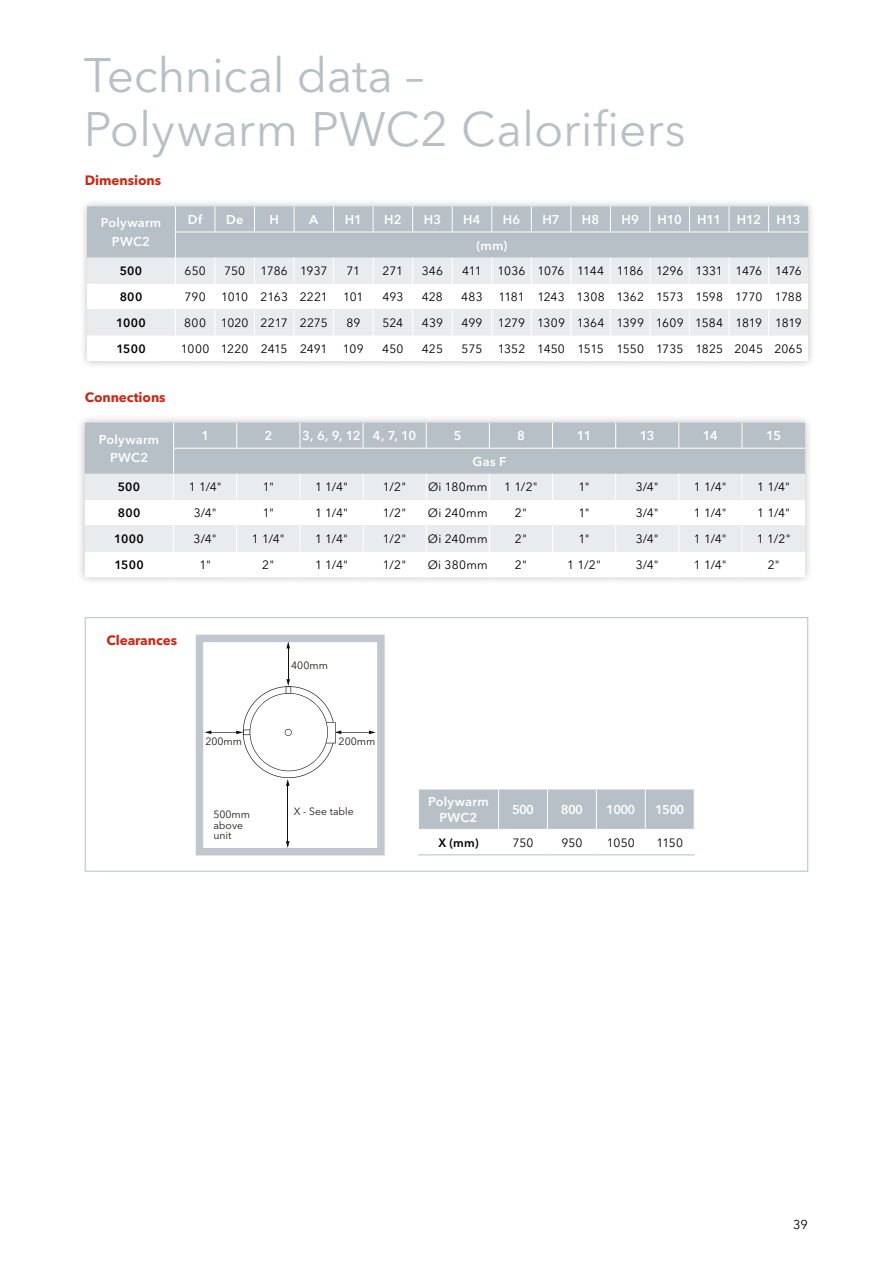
<style>
.page{position:relative;width:893px;height:1263px;background:#fff}
.page>*{position:absolute;margin:0;border:0;box-sizing:border-box;transform-origin:0 0}
.t1{font:48px/54px "Avenir Next LT Pro";color:#b6c0c6}
.t2{font:700 13.5px "Avenir Next LT Pro";letter-spacing:-.005em;color:#cb2815}
.t3{font:600 12.75px/18.8px "Avenir Next LT Pro";letter-spacing:.015em;color:#fff;text-align:center}
.t4{font:600 12.75px "Avenir Next LT Pro";letter-spacing:-.02em;color:#fff}
.t5{font:12.75px "Avenir Next LT Pro";color:#000}
.t6{font:12px "Avenir Next LT Pro";color:#000}
.t7{font:600 12px "Avenir Next LT Pro";letter-spacing:.03em;color:#000}
.t8{font:12px "Avenir Next LT Pro";letter-spacing:-.025em;color:#000}
.t9{font:10.5px/10.5px "Avenir Next LT Pro";color:#1f1c16}
</style>
<div class="page">
<div style="left:79px;top:198px;width:737px;height:172px;background:#000;opacity:.25"></div>
<svg style="left:87px;top:206px;width:721px;height:155px"></svg>
<div style="left:76px;top:415px;width:737px;height:171px;background:#000;opacity:.25"></div>
<svg style="left:85px;top:423px;width:720px;height:154px"></svg>
<hr style="left:173px;top:448px;width:64px;height:1px;background:#fff">
<hr style="left:237px;top:448px;width:63px;height:1px;background:#fff">
<hr style="left:300px;top:448px;width:63px;height:1px;background:#fff">
<hr style="left:363px;top:448px;width:63px;height:1px;background:#fff">
<hr style="left:426px;top:448px;width:63px;height:1px;background:#fff">
<hr style="left:489px;top:448px;width:63px;height:1px;background:#fff">
<hr style="left:552px;top:448px;width:64px;height:1px;background:#fff">
<hr style="left:616px;top:448px;width:63px;height:1px;background:#fff">
<hr style="left:679px;top:448px;width:63px;height:1px;background:#fff">
<hr style="left:742px;top:448px;width:63px;height:1px;background:#fff">
<div style="left:418px;top:789px;width:81px;height:40px;background:#b6c0c6"></div>
<hr style="left:418px;top:789px;width:81px;height:1px;background:#fff">
<hr style="left:418px;top:789px;width:1px;height:40px;background:#fff">
<svg style="left:498px;top:789px;width:196px;height:41px;background:#bac3c9"></svg>
<hr style="left:418px;top:854px;width:81px;height:1px;background:#b6c0c6">
<hr style="left:499px;top:854px;width:48px;height:1px;background:#b6c0c6">
<hr style="left:547px;top:854px;width:49px;height:1px;background:#b6c0c6">
<hr style="left:596px;top:854px;width:49px;height:1px;background:#b6c0c6">
<hr style="left:645px;top:854px;width:50px;height:1px;background:#b6c0c6">
<div style="left:85px;top:617px;width:723px;height:254px;border:1px solid #b6c0c6"></div>
<svg style="left:196px;top:635px;width:189px;height:220px"></svg>
<h1 class="t1" style="left:84px;top:48px;width:604px">Technical data –<br>Polywarm PWC2 Calorifiers</h1>
<p class="t2" style="left:85px;top:172px;width:78px">Dimensions</p>
<p class="t3" style="left:101px;top:214px;width:62px">Polywarm<br>PWC2</p>
<p class="t3" style="left:188px;top:210px;width:16px">Df</p>
<p class="t3" style="left:226px;top:210px;width:19px">De</p>
<p class="t3" style="left:270px;top:210px;width:11px">H</p>
<p class="t3" style="left:309px;top:210px;width:11px">A</p>
<p class="t3" style="left:345px;top:210px;width:19px">H1</p>
<p class="t3" style="left:384px;top:210px;width:19px">H2</p>
<p class="t3" style="left:424px;top:210px;width:19px">H3</p>
<p class="t3" style="left:463px;top:210px;width:19px">H4</p>
<p class="t3" style="left:503px;top:210px;width:19px">H6</p>
<p class="t3" style="left:542px;top:210px;width:19px">H7</p>
<p class="t3" style="left:582px;top:210px;width:19px">H8</p>
<p class="t3" style="left:621px;top:210px;width:19px">H9</p>
<p class="t4" style="left:657px;top:212px;width:145px">H10 H11 H12 H13</p>
<p class="t3" style="left:476px;top:236px;width:32px">(mm)</p>
<p class="t7" style="left:120px;top:263px;width:24px">500</p>
<p class="t6" style="left:185px;top:264px;width:23px">650</p>
<p class="t6" style="left:224px;top:264px;width:22px">750</p>
<p class="t6" style="left:261px;top:264px;width:68px">1786 1937</p>
<p class="t6" style="left:347px;top:264px;width:15px">71</p>
<p class="t6" style="left:383px;top:264px;width:22px">271</p>
<p class="t6" style="left:422px;top:264px;width:23px">346</p>
<p class="t6" style="left:462px;top:264px;width:21px">411</p>
<p class="t8" style="left:498px;top:264px;width:306px">1036 1076 1144 1186 1296 1331 1476 1476</p>
<p class="t7" style="left:120px;top:289px;width:24px">800</p>
<p class="t6" style="left:185px;top:290px;width:23px">790</p>
<p class="t6" style="left:221px;top:290px;width:108px">1010 2163 2221</p>
<p class="t6" style="left:343px;top:290px;width:22px">101</p>
<p class="t6" style="left:382px;top:290px;width:22px">493</p>
<p class="t6" style="left:422px;top:290px;width:22px">428</p>
<p class="t6" style="left:461px;top:290px;width:23px">483</p>
<p class="t6" style="left:498px;top:290px;width:305px">1181 1243 1308 1362 1573 1598 1770 1788</p>
<p class="t7" style="left:116px;top:315px;width:31px">1000</p>
<p class="t6" style="left:184px;top:315px;width:145px">800 1020 2217 2275</p>
<p class="t6" style="left:346px;top:315px;width:16px">89</p>
<p class="t6" style="left:382px;top:315px;width:22px">524</p>
<p class="t6" style="left:422px;top:315px;width:23px">439</p>
<p class="t6" style="left:461px;top:315px;width:23px">499</p>
<p class="t6" style="left:498px;top:315px;width:306px">1279 1309 1364 1399 1609 1584 1819 1819</p>
<p class="t7" style="left:116px;top:341px;width:31px">1500</p>
<p class="t6" style="left:181px;top:341px;width:148px">1000 1220 2415 2491</p>
<p class="t6" style="left:343px;top:341px;width:22px">109</p>
<p class="t6" style="left:382px;top:341px;width:23px">450</p>
<p class="t6" style="left:422px;top:341px;width:23px">425</p>
<p class="t6" style="left:462px;top:341px;width:22px">575</p>
<p class="t6" style="left:498px;top:341px;width:306px">1352 1450 1515 1550 1735 1825 2045 2065</p>
<p class="t2" style="left:85px;top:389px;width:82px">Connections</p>
<p class="t3" style="left:99px;top:430px;width:62px">Polywarm<br>PWC2</p>
<p class="t3" style="left:201px;top:426px;width:9px">1</p>
<p class="t3" style="left:264px;top:426px;width:9px">2</p>
<p class="t3" style="left:302px;top:426px;width:116px">3, 6, 9, 12 4, 7, 10</p>
<p class="t3" style="left:454px;top:426px;width:9px">5</p>
<p class="t3" style="left:517px;top:426px;width:9px">8</p>
<p class="t3" style="left:577px;top:426px;width:16px">11</p>
<p class="t3" style="left:640px;top:426px;width:16px">13</p>
<p class="t3" style="left:703px;top:426px;width:16px">14</p>
<p class="t3" style="left:766px;top:426px;width:17px">15</p>
<p class="t3" style="left:473px;top:452px;width:36px">Gas F</p>
<p class="t7" style="left:118px;top:480px;width:24px">500</p>
<p class="t6" style="left:189px;top:480px;width:34px">1 1/4"</p>
<p class="t6" style="left:263px;top:480px;width:13px">1"</p>
<p class="t6" style="left:315px;top:480px;width:34px">1 1/4"</p>
<p class="t6" style="left:383px;top:480px;width:25px">1/2"</p>
<p class="t6" style="left:428px;top:480px;width:61px">Øi 180mm</p>
<p class="t6" style="left:504px;top:480px;width:35px">1 1/2"</p>
<p class="t6" style="left:578px;top:480px;width:13px">1"</p>
<p class="t6" style="left:636px;top:480px;width:25px">3/4"</p>
<p class="t6" style="left:694px;top:480px;width:34px">1 1/4"</p>
<p class="t6" style="left:757px;top:480px;width:34px">1 1/4"</p>
<p class="t7" style="left:118px;top:506px;width:24px">800</p>
<p class="t6" style="left:194px;top:506px;width:25px">3/4"</p>
<p class="t6" style="left:263px;top:506px;width:13px">1"</p>
<p class="t6" style="left:315px;top:506px;width:34px">1 1/4"</p>
<p class="t6" style="left:383px;top:506px;width:25px">1/2"</p>
<p class="t6" style="left:428px;top:506px;width:61px">Øi 240mm</p>
<p class="t6" style="left:515px;top:506px;width:14px">2"</p>
<p class="t6" style="left:578px;top:506px;width:13px">1"</p>
<p class="t6" style="left:636px;top:506px;width:25px">3/4"</p>
<p class="t6" style="left:694px;top:506px;width:34px">1 1/4"</p>
<p class="t6" style="left:757px;top:506px;width:34px">1 1/4"</p>
<p class="t7" style="left:114px;top:531px;width:31px">1000</p>
<p class="t6" style="left:194px;top:532px;width:25px">3/4"</p>
<p class="t6" style="left:252px;top:532px;width:34px">1 1/4"</p>
<p class="t6" style="left:315px;top:532px;width:34px">1 1/4"</p>
<p class="t6" style="left:383px;top:532px;width:25px">1/2"</p>
<p class="t6" style="left:428px;top:532px;width:61px">Øi 240mm</p>
<p class="t6" style="left:515px;top:532px;width:14px">2"</p>
<p class="t6" style="left:578px;top:532px;width:13px">1"</p>
<p class="t6" style="left:636px;top:532px;width:25px">3/4"</p>
<p class="t6" style="left:694px;top:532px;width:34px">1 1/4"</p>
<p class="t6" style="left:757px;top:532px;width:35px">1 1/2"</p>
<p class="t7" style="left:114px;top:557px;width:31px">1500</p>
<p class="t6" style="left:200px;top:558px;width:13px">1"</p>
<p class="t6" style="left:262px;top:558px;width:14px">2"</p>
<p class="t6" style="left:315px;top:558px;width:34px">1 1/4"</p>
<p class="t6" style="left:383px;top:558px;width:25px">1/2"</p>
<p class="t6" style="left:428px;top:558px;width:62px">Øi 380mm</p>
<p class="t6" style="left:515px;top:558px;width:14px">2"</p>
<p class="t6" style="left:567px;top:558px;width:35px">1 1/2"</p>
<p class="t6" style="left:636px;top:558px;width:25px">3/4"</p>
<p class="t6" style="left:694px;top:558px;width:34px">1 1/4"</p>
<p class="t6" style="left:768px;top:558px;width:14px">2"</p>
<p class="t2" style="left:106px;top:632px;width:72px">Clearances</p>
<p class="t9" style="left:291px;top:660px;width:38px">400mm</p>
<p class="t9" style="left:205px;top:736px;width:38px">200mm</p>
<p class="t9" style="left:339px;top:736px;width:38px">200mm</p>
<p class="t9" style="left:213px;top:809px;width:38px">500mm above unit</p>
<p class="t9" style="left:294px;top:806px;width:62px">X - See table</p>
<p class="t3" style="left:428px;top:793px;width:62px;line-height:16.5px">Polywarm<br>PWC2</p>
<p class="t3" style="left:512px;top:800px;width:24px">500</p>
<p class="t3" style="left:561px;top:800px;width:24px">800</p>
<p class="t3" style="left:606px;top:800px;width:31px">1000</p>
<p class="t3" style="left:655px;top:800px;width:31px">1500</p>
<p class="t7" style="left:438px;top:835px;width:42px">X (mm)</p>
<p class="t6" style="left:513px;top:835px;width:22px">750</p>
<p class="t6" style="left:561px;top:835px;width:23px">950</p>
<p class="t6" style="left:607px;top:835px;width:30px">1050</p>
<p class="t6" style="left:656px;top:835px;width:28px">1150</p>
<p class="t5" style="left:793px;top:1217px;width:16px">39</p>
</div>
